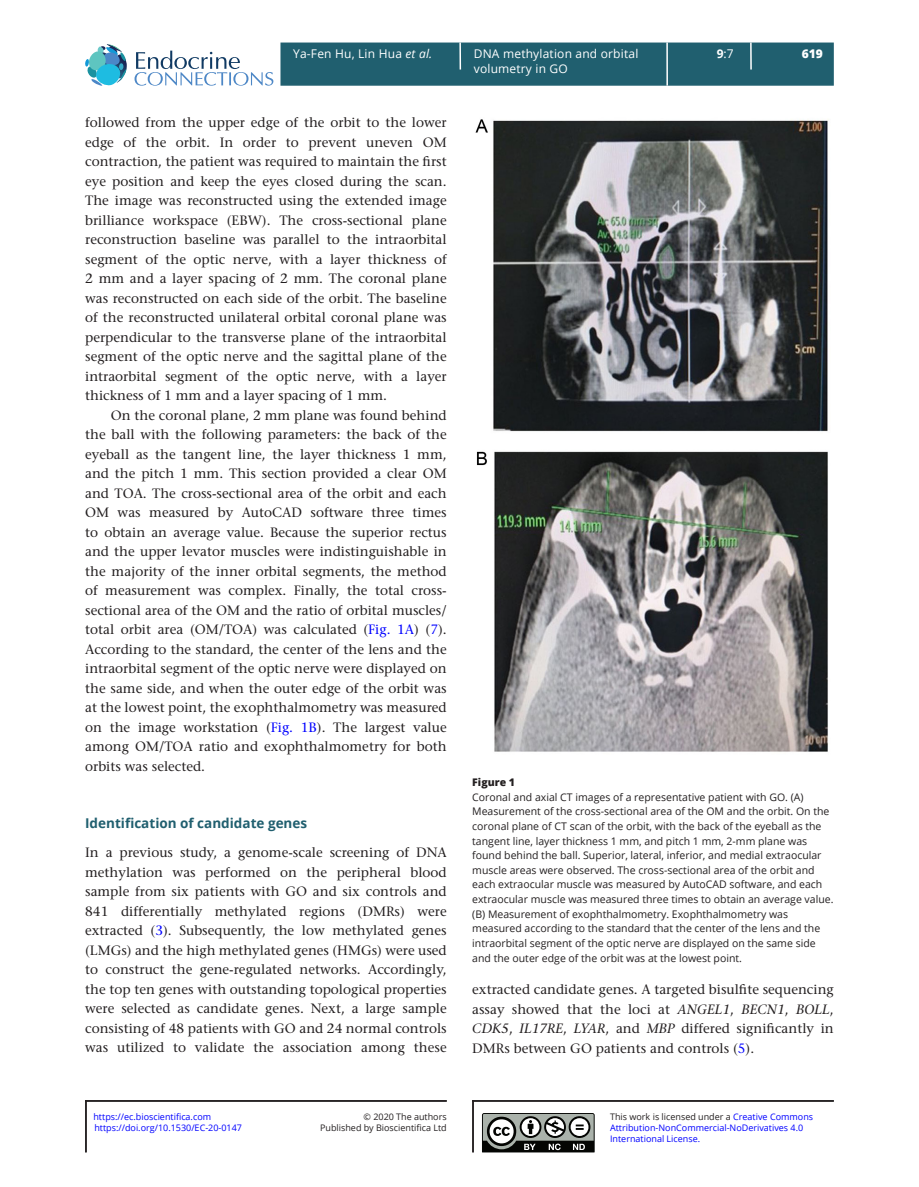
<style>
.page{position:relative;width:919px;height:1187px;background:#fff}
.page>*{position:absolute;margin:0;border:0;box-sizing:border-box;transform-origin:0 0}
.TXI{font:500 13.5px/19.5px "Stone Serif Std";color:#231f20;text-align:justify}
.TXT{font:500 13.5px/19.5px "Stone Serif Std";color:#231f20;text-align:justify}
.t1{font:700 13.5px "Open Sans";color:#205f6f}
.t2{font:12px/14.7px "Open Sans";letter-spacing:.015em;color:#fff}
.t3{font:800 12px "Open Sans";color:#fff}
.FC{font:10.5px/14.5px "Open Sans";color:#231f20}
.FC-2{font:800 10.5px "Open Sans";color:#231f20}
.t4{font:9px/11.2px "Open Sans";color:#00f}
.t5{font:9px/11.6px "Open Sans";color:#231f20;text-align:right}
.s1{font-style:italic}
.s2{font-weight:700}
.s3{color:#00f}
.s4{color:#231f20}
</style>
<div class="page">
<div style="left:280px;top:43px;width:553px;height:43px;background:#205f6f;border:2px solid #205f6f"></div>
<svg style="left:750px;top:43px;width:1px;height:27px"></svg>
<hr style="left:666px;top:43px;width:2px;height:43px;background:#fff">
<hr style="left:459px;top:43px;width:2px;height:27px;background:#fff">
<svg style="left:134px;top:51px;width:139px;height:35px"></svg>
<svg style="left:85px;top:44px;width:42px;height:42px"></svg>
<img style="left:475px;top:119px;width:353px;height:633px">
<svg style="left:482px;top:1113px;width:113px;height:40px"></svg>
<hr style="left:85px;top:1100px;width:361px;height:1px;background:#231f20">
<hr style="left:85px;top:1100px;width:2px;height:52px;background:#231f20">
<hr style="left:472px;top:1100px;width:361px;height:1px;background:#231f20">
<hr style="left:472px;top:1100px;width:1px;height:52px;background:#231f20">
<p class="t2" style="left:293px;top:46px;width:141px">Ya-Fen Hu, Lin Hua <span class="s1">et al.</span></p>
<p class="t2" style="left:474px;top:46px;width:166px">DNA methylation and orbital volumetry in GO</p>
<p class="t2" style="left:716px;top:46px;width:18px"><span class="s2">9</span>:7</p>
<p class="t3" style="left:801px;top:45px;width:23px">619</p>
<p class="TXI" style="left:85px;top:113px;width:363px">followed from the upper edge of the orbit to the lower edge of the orbit. In order to prevent uneven OM contraction, the patient was required to maintain the first eye position and keep the eyes closed during the scan.<br>The image was reconstructed using the extended image brilliance workspace (EBW). The cross-sectional plane reconstruction baseline was parallel to the intraorbital segment of the optic nerve, with a layer thickness of 2 mm and a layer spacing of 2 mm. The coronal plane was reconstructed on each side of the orbit. The baseline of the reconstructed unilateral orbital coronal plane was perpendicular to the transverse plane of the intraorbital segment of the optic nerve and the sagittal plane of the intraorbital segment of the optic nerve, with a layer thickness of 1 mm and a layer spacing of 1 mm.</p>
<p class="TXI" style="left:85px;top:405px;width:363px;text-indent:26px">On the coronal plane, 2 mm plane was found behind the ball with the following parameters: the back of the eyeball as the tangent line, the layer thickness 1 mm, and the pitch 1 mm. This section provided a clear OM and TOA. The cross-sectional area of the orbit and each OM was measured by AutoCAD software three times to obtain an average value. Because the superior rectus and the upper levator muscles were indistinguishable in the majority of the inner orbital segments, the method of measurement was complex. Finally, the total cross&shy;sectional area of the OM and the ratio of orbital muscles/ total orbit area (OM/TOA) was calculated (<span class="s3">Fig. 1A</span>) (<span class="s3">7</span>).<br>According to the standard, the center of the lens and the intraorbital segment of the optic nerve were displayed on the same side, and when the outer edge of the orbit was at the lowest point, the exophthalmometry was measured on the image workstation (<span class="s3">Fig. 1B</span>). The largest value among OM/TOA ratio and exophthalmometry for both orbits was selected.</p>
<h2 class="t1" style="left:85px;top:813px;width:223px">Identification of candidate genes</h2>
<p class="TXT" style="left:85px;top:842px;width:363px">In a previous study, a genome-scale screening of DNA methylation was performed on the peripheral blood sample from six patients with GO and six controls and 841 differentially methylated regions (DMRs) were extracted (<span class="s3">3</span>). Subsequently, the low methylated genes (LMGs) and the high methylated genes (HMGs) were used to construct the gene-regulated networks. Accordingly, the top ten genes with outstanding topological properties were selected as candidate genes. Next, a large sample consisting of 48 patients with GO and 24 normal controls was utilized to validate the association among these</p>
<p class="t4" style="left:93px;top:1110px;width:119px">https://ec.bioscientifica.com</p>
<p class="t5" style="left:320px;top:1110px;width:128px">© 2020 The authors<br>Published by Bioscientifica Ltd</p>
<p class="t4" style="left:94px;top:1122px;width:149px">https://doi.org/10.1530/EC-20-0147</p>
<p class="FC-2" style="left:472px;top:774px;width:44px">Figure 1</p>
<p class="FC" style="left:472px;top:789px;width:363px">Coronal and axial CT images of a representative patient with GO. (A)<br>Measurement of the cross-sectional area of the OM and the orbit. On the coronal plane of CT scan of the orbit, with the back of the eyeball as the tangent line, layer thickness 1 mm, and pitch 1 mm, 2-mm plane was found behind the ball. Superior, lateral, inferior, and medial extraocular muscle areas were observed. The cross-sectional area of the orbit and each extraocular muscle was measured by AutoCAD software, and each extraocular muscle was measured three times to obtain an average value. (B) Measurement of exophthalmometry. Exophthalmometry was measured according to the standard that the center of the lens and the intraorbital segment of the optic nerve are displayed on the same side and the outer edge of the orbit was at the lowest point.</p>
<p class="TXT" style="left:472px;top:979px;width:363px">extracted candidate genes. A targeted bisulfite sequencing assay showed that the loci at <span class="s1">ANGEL1</span>, <span class="s1">BECN1</span>, <span class="s1">BOLL</span>, <span class="s1">CDK5</span>, <span class="s1">IL17RE</span>, <span class="s1">LYAR</span>, and <span class="s1">MBP</span> differed significantly in DMRs between GO patients and controls (<span class="s3">5</span>).</p>
<p class="t4" style="left:610px;top:1110px;width:204px"><span class="s4">This work is licensed under a</span> Creative Commons<br>Attribution-NonCommercial-NoDerivatives 4.0<br>International License.</p>
</div>
